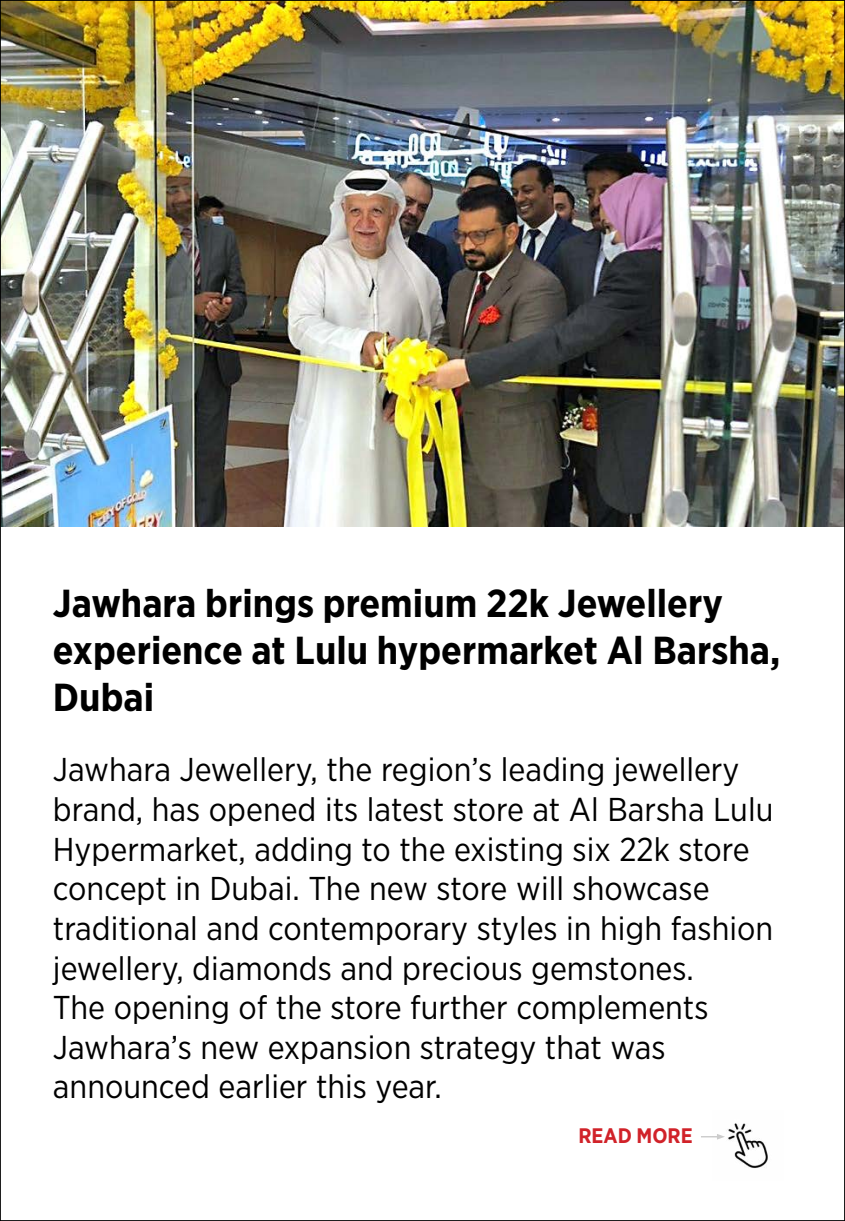
<style>
.page{position:relative;width:845px;height:1221px;background:#fff}
.page>*{position:absolute;margin:0;border:0;box-sizing:border-box;transform-origin:0 0}
.t1{font:700 39px/46.8px "Gotham Narrow";color:#000}
.t2{font:33px/39.6px "Gotham Narrow";color:#000}
.t3{font:700 21px "Gotham Narrow";color:#d12229}
</style>
<div class="page">
<img style="left:2px;top:2px;width:840px;height:524px">
<svg style="left:701px;top:1136px;width:11px;height:2px"></svg>
<img style="left:712px;top:1123px;width:56px;height:45px">
<p class="t1" style="left:53px;top:579px;width:728px">Jawhara brings premium 22k Jewellery experience at Lulu hypermarket Al Barsha,<br>Dubai</p>
<p class="t2" style="left:53px;top:749px;width:721px">Jawhara Jewellery, the region’s leading jewellery brand, has opened its latest store at Al Barsha Lulu Hypermarket, adding to the existing six 22k store concept in Dubai. The new store will showcase traditional and contemporary styles in high fashion jewellery, diamonds and precious gemstones.<br>The opening of the store further complements Jawhara’s new expansion strategy that was announced earlier this year.</p>
<p class="t3" style="left:578px;top:1122px;width:116px">READ MORE</p>
</div>
